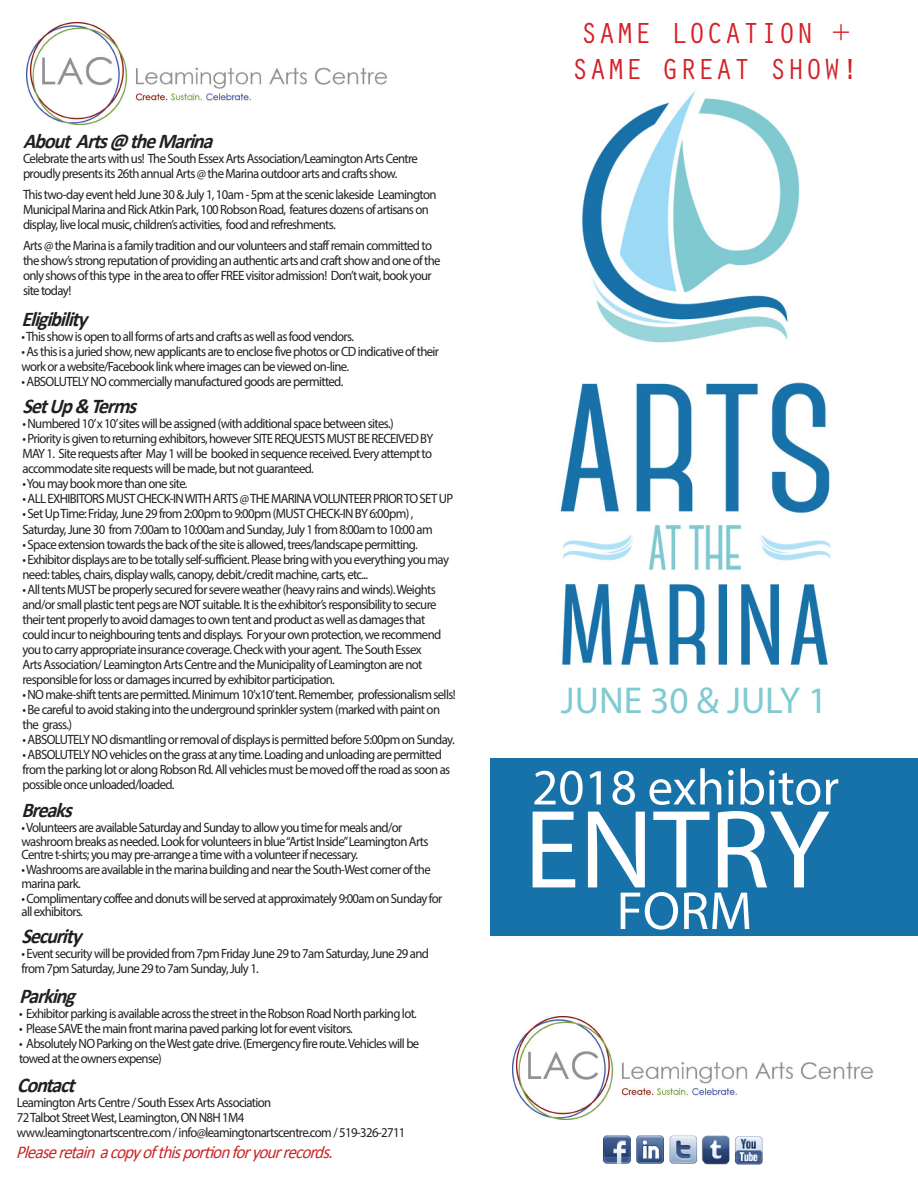
<style>
.page{position:relative;width:918px;height:1188px;background:#fff}
.page>*{position:absolute;margin:0;border:0;box-sizing:border-box;transform-origin:0 0}
.t1{font:112.5px "Myriad Pro";color:#fff}
.t2{font:54px "Myriad Pro";color:#fff}
.t3{font:51px "Myriad Pro";color:#fff}
.t4{font:37.5px "Myriad Pro";color:#7ecbd1}
.t5{font:30px "Orator Std";color:#d52027}
.t6{font:italic 700 21px "Calibri";color:#231f20;scale:.95 1}
.t7{font:italic 18px "Calibri";color:#c82626;scale:.95 1}
.t8{font:13.5px/15px "Myriad Pro";letter-spacing:-.05em;color:#231f20;scale:.95 1}
</style>
<div class="page">
<img style="left:26px;top:22px;width:361px;height:103px">
<img style="left:603px;top:1135px;width:160px;height:30px">
<img style="left:513px;top:1017px;width:361px;height:102px">
<img style="left:560px;top:90px;width:271px;height:575px">
<div style="left:491px;top:758px;width:427px;height:177px;background:#1772a9"></div>
<p class="t6" style="left:23px;top:128px;width:97px">About Arts</p>
<p class="t8" style="left:23px;top:151px;width:417px">Celebrate the arts with us! The South Essex Arts Association/Leamington Arts Centre proudly presents its 26th annual Arts @ the Marina outdoor arts and crafts show.</p>
<p class="t8" style="left:23px;top:187px;width:437px">This two-day event held June 30 &amp; July 101, am 5- pm at the scenic lakeside Leamington<br>Municipal Marina and Rick Atkin Park, 100 Robson Road, features dozens of artisans on display, live local music, childrens’ activities, food and refreshments.</p>
<p class="t8" style="left:23px;top:238px;width:441px">Arts @ the Marina ais family tradition and our volunteers and staff remain committed to the shows’ strong reputation of providing an authentic arts and craft show and one of the only shows of this type in the area to offer FREE visitor admission! Dont’ wait, book your site today!</p>
<p class="t6" style="left:130px;top:128px;width:36px">the</p>
<p class="t6" style="left:158px;top:128px;width:67px">Marina</p>
<p class="t6" style="left:109px;top:128px;width:28px">@</p>
<p class="t6" style="left:22px;top:306px;width:78px">Eligibility</p>
<p class="t8" style="left:22px;top:329px;width:352px">•This show is open to all forms of arts and crafts as well as food vendors.</p>
<p class="t8" style="left:22px;top:344px;width:441px">• As this ais juried show, new applicants are to enclose five photos or CD indicative of their work or a website/Facebook link where images can be viewed on-line.</p>
<p class="t8" style="left:22px;top:374px;width:340px">• ABSOLUTELY NO commercially manufactured goods are permitted.</p>
<p class="t6" style="left:91px;top:392px;width:57px">Terms</p>
<p class="t6" style="left:74px;top:392px;width:24px">&amp;</p>
<p class="t6" style="left:23px;top:392px;width:35px">Set</p>
<p class="t8" style="left:23px;top:415px;width:392px">• Numbered 10 1 0x’ ’sites will be assigned (with additional space between sites(.</p>
<p class="t8" style="left:23px;top:430px;width:434px;text-align:justify">• Priority is given to returning exhibitors, however SITE REQUESTS MUST BE RECEIVED BY MAY 1. Site requests after May 1 will be booked in sequence received. Every attempt to accommodate site requests will be made, but not guaranteed.</p>
<p class="t8" style="left:23px;top:475px;width:175px">•You may book more than one site.</p>
<p class="t8" style="left:23px;top:490px;width:455px">• ALL EXHIBITORS MUST CHECK I N- WITH ARTS @THE MARINAVOLUNTEER PRIORTO SET UP</p>
<p class="t8" style="left:23px;top:505px;width:433px;line-height:16.5px">• Set UpTime: Friday, June 29 from 2:00pm to 9:00pm (MUST CHECK I N- BY 6:00pm ,(<br>Saturday, June 30 from 7:00am to 10:00am and Sunday, July 1 from 8:00am to 10:00 am</p>
<p class="t8" style="left:23px;top:537px;width:418px">• Space extension towards the back of the site is allowed, trees/landscape permitting.</p>
<p class="t8" style="left:23px;top:552px;width:450px">• Exhibitor displays are to be totally self-sufficient. Please bring with you everything you may need: tables, chairs, display walls, canopy, debit./credit machine, carts, etc...</p>
<p class="t8" style="left:23px;top:582px;width:442px">• All tents MUST be properly secured for severe weather (heavy rains and winds .) Weights and/or small plastic tent pegs are NOT suitable isIt. the exhibitors’ responsibility to secure their tent properly to avoid damages to own tent and product as well as damages that could incur to neighbouring tents and displays. For your own protection, we recommend you to carry appropriate insurance coverage. Check with your agent. The South Essex Arts Association/ Leamington Arts Centre and the Municipality of Leamington are not responsible for loss or damages incurred by exhibitor participation.</p>
<p class="t8" style="left:23px;top:687px;width:458px">• NO make-shift tents are permitted. Minimum 10 x’ 10’tent. Remember, professionalism sells!</p>
<p class="t8" style="left:23px;top:702px;width:441px">• Be careful to avoid staking into the underground sprinkler system (marked with paint on the grass(.</p>
<p class="t8" style="left:23px;top:732px;width:457px">• ABSOLUTELY NO dismantling or removal of displays is permitted before 5:00pm on Sunday.</p>
<p class="t8" style="left:23px;top:747px;width:452px">• ABSOLUTELY NO vehicles on the grass at any time. Loading and unloading are permitted from the parking lot or along Robson Rd. All vehicles must be moved off the road as soon as possible once unloaded/loaded.</p>
<p class="t6" style="left:49px;top:392px;width:33px">Up</p>
<p class="t6" style="left:22px;top:797px;width:62px">Breaks</p>
<p class="t8" style="left:22px;top:821px;width:430px;line-height:13.5px">•Volunteers are available Saturday and Sunday to allow you time for meals and/or washroom breaks as needed. Look for volunteers in blue“Artist Inside”Leamington Arts<br>Centre -t shirts; you may pre-arrange a time with a volunteer if necessary.</p>
<p class="t8" style="left:22px;top:863px;width:432px;line-height:13.5px">•Washrooms are available in the marina building and near the South-West corner of the marina park.</p>
<p class="t8" style="left:22px;top:891px;width:445px;line-height:13.5px">• Complimentary coffee and donuts will be served at approximately 9:00am on Sunday for all exhibitors.</p>
<p class="t6" style="left:22px;top:923px;width:72px">Security</p>
<p class="t8" style="left:22px;top:946px;width:431px">• Event security will be provided from 7pm Friday June 29 to 7am Saturday, June 29 and from 7pm Saturday, June 29 to 7am Sunday, July 1.</p>
<p class="t6" style="left:19px;top:983px;width:68px">Parking</p>
<p class="t8" style="left:19px;top:1006px;width:420px">• Exhibitor parking is available across the street in the Robson Road North parking lot.</p>
<p class="t8" style="left:19px;top:1021px;width:353px">• Please SAVE the main front marina paved parking lot for event visitors.</p>
<p class="t8" style="left:19px;top:1036px;width:423px">• Absolutely NO Parking on theWest gate drive (. Emergency fire route.Vehicles will be towed at the owners expense(</p>
<p class="t6" style="left:17px;top:1072px;width:69px">Contact</p>
<p class="t8" style="left:17px;top:1095px;width:269px">Leamington Arts Centre / South Essex Arts Association</p>
<p class="t8" style="left:17px;top:1110px;width:241px">72Talbot StreetWest, Leamington, O N M1H8N 4</p>
<p class="t8" style="left:17px;top:1125px;width:411px">www.leamingtonartscentre.com / info@leamingtonartscentre.com / 519-326-2711</p>
<p class="t7" style="left:142px;top:1141px;width:22px">of</p>
<p class="t7" style="left:232px;top:1141px;width:27px">for</p>
<p class="t7" style="left:16px;top:1141px;width:50px">Please</p>
<p class="t7" style="left:158px;top:1141px;width:32px">this</p>
<p class="t7" style="left:283px;top:1141px;width:57px">records</p>
<p class="t7" style="left:58px;top:1141px;width:60px">retain a</p>
<p class="t7" style="left:182px;top:1141px;width:57px">portion</p>
<p class="t7" style="left:110px;top:1141px;width:40px">copy</p>
<p class="t7" style="left:252px;top:1141px;width:38px">your</p>
<p class="t7" style="left:328px;top:1141px;width:12px">.</p>
<p class="t5" style="left:580px;top:11px;width:73px">SAME</p>
<p class="t5" style="left:571px;top:47px;width:73px">SAME</p>
<p class="t5" style="left:670px;top:11px;width:145px">LOCATION</p>
<p class="t5" style="left:832px;top:11px;width:19px">+</p>
<p class="t5" style="left:661px;top:47px;width:91px">GREAT</p>
<p class="t5" style="left:769px;top:47px;width:92px">SHOW!</p>
<p class="t4" style="left:561px;top:677px;width:268px">JUNE 30 &amp; JULY 1</p>
<p class="t3" style="left:532px;top:756px;width:308px">2018 exhibitor</p>
<p class="t1" style="left:524px;top:780px;width:307px">ENTRY</p>
<p class="t2" style="left:617px;top:878px;width:137px">FORM</p>
</div>
